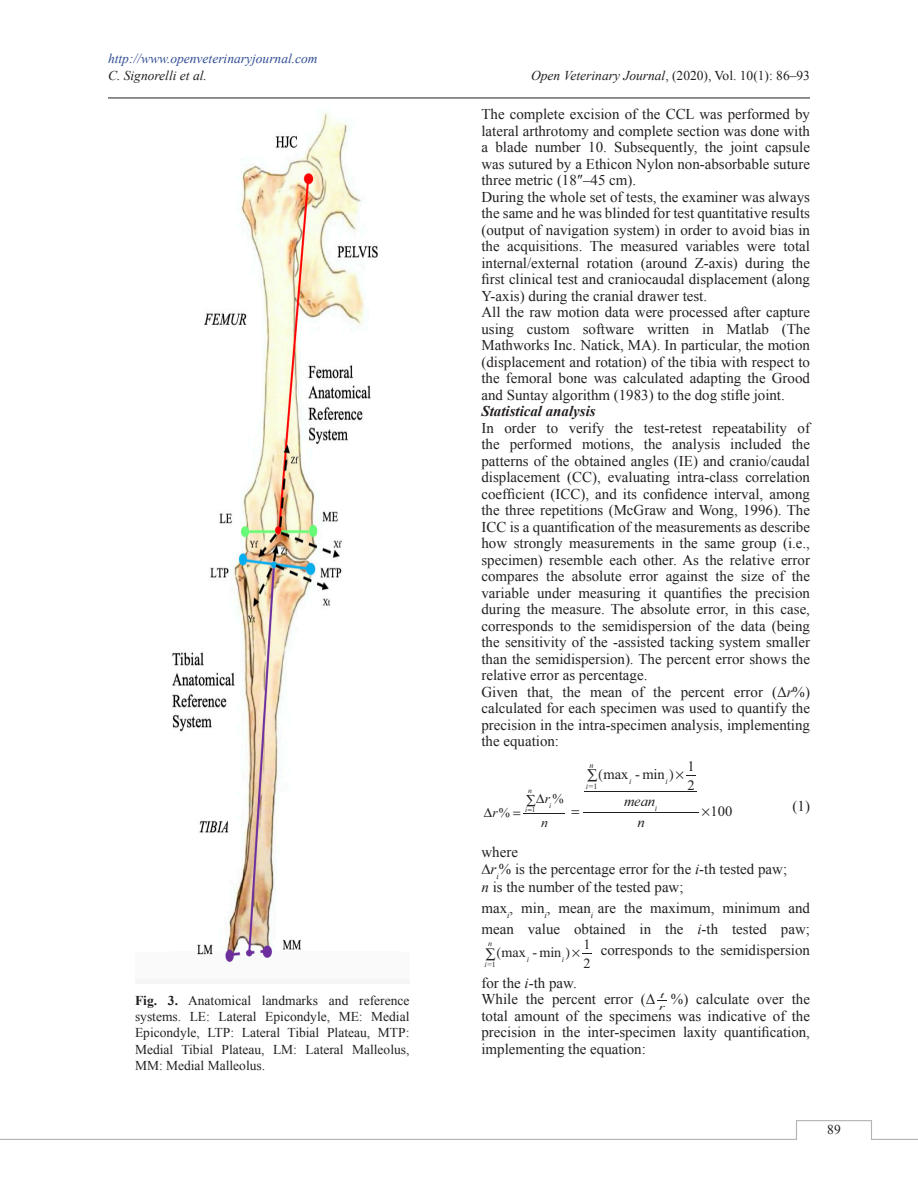
<style>
.page{position:relative;width:918px;height:1188px;background:#fff}
.page>*{position:absolute;margin:0;border:0;box-sizing:border-box;transform-origin:0 0}
.Para{font:15px/16.5px "Times New Roman";color:#231f20;text-align:justify}
.Para-2{font:italic 700 15px "Times New Roman";color:#231f20}
.t1{font:14.55px/19px "Times New Roman";letter-spacing:-.005em;color:#231f20}
.t2{font:italic 14.55px/21.3px "Times New Roman";color:#231f20;text-align:center}
.t3{font:14.25px/19.2px "Times New Roman";letter-spacing:-.005em;color:#231f20}
.Fig_Caption{font:13.5px/16.2px "Times New Roman";color:#231f20;text-align:justify}
.t4{font:italic 13.5px "Times New Roman";color:#304d94}
.t5{font:italic 13.5px/24px "Times New Roman";color:#231f20;text-align:right}
.t6{font:italic 9.3px/12.6px "Times New Roman";color:#231f20;scale:1.56 1}
.t7{font:italic 8.1px "Times New Roman";color:#231f20}
.t8{font:8.1px "Times New Roman";color:#231f20}
.t9{font:italic 7.95px "Times New Roman";color:#231f20}
.t10{font:7.95px "Times New Roman";color:#231f20}
.t11{font:italic 7.5px "Times New Roman";color:#231f20}
.t12{font:7.5px "Times New Roman";color:#231f20}
.s1{font-style:italic}
.s2{font-weight:700}
.s3{font-style:normal}
</style>
<div class="page">
<hr style="left:108px;top:98px;width:702px;height:1px;background:#231f20">
<svg style="left:0;top:1120px;width:918px;height:20px"></svg>
<hr style="left:524px;top:813px;width:41px;height:1px;background:#231f20">
<hr style="left:585px;top:791px;width:112px;height:1px;background:#231f20">
<hr style="left:583px;top:812px;width:116px;height:1px;background:#231f20">
<img style="left:172px;top:111px;width:206px;height:853px">
<p class="t4" style="left:108px;top:50px;width:211px">http://www.openveterinaryjournal.com</p>
<p class="t5" style="left:108px;top:63px;width:100px">C. Signorelli et al.</p>
<p class="Fig_Caption" style="left:531px;top:67px;width:280px"><span class="s1">Open Veterinary Journal</span>, (2020), Vol. 10(1): 86–93</p>
<p class="Para" style="left:482px;top:106px;width:330px">The complete excision of the CCL was performed by lateral arthrotomy and complete section was done with a blade number 10. Subsequently, the joint capsule was sutured by a Ethicon Nylon non-absorbable suture three metric (18″–45 cm).</p>
<p class="Para" style="left:482px;top:188px;width:330px">During the whole set of tests, the examiner was always the same and he was blinded for test quantitative results (output of navigation system) in order to avoid bias in the acquisitions. The measured variables were total internal/external rotation (around Z-axis) during the first clinical test and craniocaudal displacement (along Y-axis) during the cranial drawer test.</p>
<p class="Para" style="left:482px;top:304px;width:330px">All the raw motion data were processed after capture using custom software written in Matlab (The Mathworks Inc. Natick, MA). In particular, the motion (displacement and rotation) of the tibia with respect to the femoral bone was calculated adapting the Grood and Suntay algorithm (1983) to the dog stifle joint.</p>
<p class="Para-2" style="left:482px;top:401px;width:116px">Statistical analysis</p>
<p class="Para" style="left:482px;top:419px;width:330px">In order to verify the test-retest repeatability of the performed motions, the analysis included the patterns of the obtained angles (IE) and cranio/caudal displacement (CC), evaluating intra-class correlation coefficient (ICC), and its confidence interval, among the three repetitions (McGraw and Wong, 1996). The ICC is a quantification of the measurements as describe how strongly measurements in the same group (i.e., specimen) resemble each other. As the relative error compares the absolute error against the size of the variable under measuring it quantifies the precision during the measure. The absolute error, in this case, corresponds to the semidispersion of the data (being the sensitivity of the -assisted tacking system smaller than the semidispersion). The percent error shows the relative error as percentage.</p>
<p class="Para" style="left:482px;top:683px;width:330px">Given that, the mean of the percent error (Δ<span class="s1">r</span>%) calculated for each specimen was used to quantify the precision in the intra-specimen analysis, implementing the equation:</p>
<p class="Fig_Caption" style="left:135px;top:992px;width:276px"><span class="s2">Fig. 3.</span> Anatomical landmarks and reference systems. LE: Lateral Epicondyle, ME: Medial Epicondyle, LTP: Lateral Tibial Plateau, MTP:<br>Medial Tibial Plateau, LM: Lateral Malleolus, MM: Medial Malleolus.</p>
<p class="t5" style="left:484px;top:800px;width:28px">∆r<span class="s3">%</span></p>
<p class="t1" style="left:604px;top:764px;width:63px">max - min</p>
<p class="t1" style="left:687px;top:756px;width:9px">1<br>2</p>
<p class="t7" style="left:590px;top:759px;width:6px">n</p>
<p class="t7" style="left:629px;top:776px;width:4px">i</p>
<p class="t7" style="left:665px;top:776px;width:4px">i</p>
<p class="t8" style="left:586px;top:781px;width:13px"><span class="s1">i</span>=1</p>
<p class="t11" style="left:528px;top:786px;width:5px">n</p>
<p class="t5" style="left:526px;top:786px;width:26px">∑∆r n</p>
<p class="t11" style="left:549px;top:800px;width:16px">i<sup>%</sup></p>
<p class="t12" style="left:532px;top:805px;width:5px">1</p>
<p class="t2" style="left:624px;top:790px;width:33px">mean n</p>
<p class="t7" style="left:655px;top:802px;width:4px">i</p>
<p class="Para" style="left:793px;top:797px;width:19px">(1)</p>
<p class="t1" style="left:711px;top:801px;width:23px">100</p>
<p class="t11" style="left:525px;top:804px;width:4px">i</p>
<p class="Para" style="left:482px;top:844px;width:38px">where</p>
<p class="Para" style="left:482px;top:860px;width:307px">∆<span class="s1">r</span><sub>i</sub>% is the percentage error for the <span class="s1">i</span>-th tested paw;</p>
<p class="Para" style="left:482px;top:878px;width:204px"><span class="s1">n</span> is the number of the tested paw;</p>
<p class="Para" style="left:482px;top:897px;width:330px;line-height:21px">max<sub>i</sub>, min<sub>i</sub>, mean<sub>i</sub> are the maximum, minimum and mean value obtained in the <span class="s1">i</span>-th tested paw;</p>
<p class="t3" style="left:502px;top:943px;width:61px">max - min</p>
<p class="t3" style="left:583px;top:934px;width:9px">1<br>2</p>
<p class="t9" style="left:488px;top:938px;width:5px">n</p>
<p class="Para" style="left:601px;top:941px;width:211px">corresponds to the semidispersion</p>
<p class="Para" style="left:482px;top:974px;width:97px">for the <span class="s1">i</span>-th paw.</p>
<p class="Para" style="left:482px;top:991px;width:176px">While the percent error (Δ</p>
<p class="t6" style="left:659px;top:988px;width:5px">t r</p>
<p class="t9" style="left:527px;top:954px;width:4px">i</p>
<p class="t9" style="left:562px;top:954px;width:4px">i</p>
<p class="t10" style="left:485px;top:960px;width:13px"><span class="s1">i</span>=1</p>
<p class="Para" style="left:482px;top:991px;width:330px;text-indent:189px">%) calculate over the total amount of the specimens was indicative of the precision in the inter-specimen laxity quantification, implementing the equation:</p>
<p class="Fig_Caption" style="left:827px;top:1121px;width:15px">89</p>
</div>
